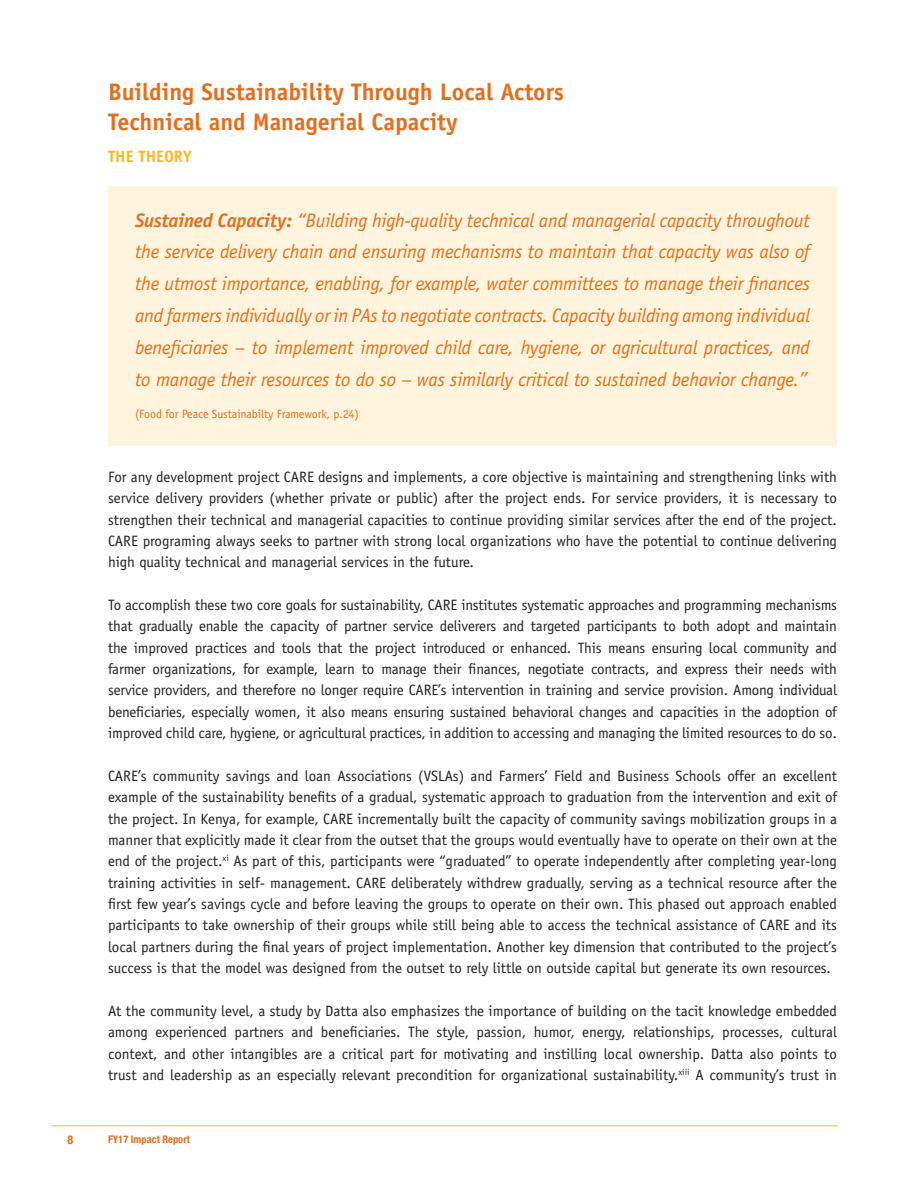
<style>
.page{position:relative;width:918px;height:1188px;background:#fff}
.page>*{position:absolute;margin:0;border:0;box-sizing:border-box;transform-origin:0 0}
.t1{font:700 24px/30.3px "Officina Sans";color:#e36f1e}
.t2{font:italic 19.5px/31.8px "Officina Sans";letter-spacing:-.01em;color:#e36f1e;text-align:justify}
.t3{font:700 16.5px "Officina Sans";color:#fdb924}
.t4{font:15px/21.3px "Officina Sans";color:#231f20;text-align:justify}
.t5{font:12px "Officina Sans";letter-spacing:-.01em;color:#e36f1e}
.t6{font:700 condensed 12px "Helvetica Neue";color:#e36f1e}
.t7{font:700 condensed 10.5px "Helvetica Neue";color:#e36f1e}
.s1{font-weight:700}
</style>
<div class="page">
<hr style="left:52px;top:1125px;width:786px;height:1px;background:#fdb924">
<div style="left:108px;top:187px;width:729px;height:259px;background:#fff4de"></div>
<h1 class="t1" style="left:108px;top:76px;width:457px">Building Sustainability Through Local Actors<br>Technical and Managerial Capacity</h1>
<p class="t3" style="left:108px;top:147px;width:85px">THE THEORY</p>
<p class="t2" style="left:135px;top:204px;width:677px"><span class="s1">Sustained Capacity:</span> “Building high-quality technical and managerial capacity throughout the service delivery chain and ensuring mechanisms to maintain that capacity was also of the utmost importance, enabling, for example, water committees to manage their finances and farmers individually or in PAs to negotiate contracts. Capacity building among individual beneficiaries – to implement improved child care, hygiene, or agricultural practices, and to manage their resources to do so – was similarly critical to sustained behavior change.”</p>
<p class="t5" style="left:135px;top:407px;width:225px">(Food for Peace Sustainabilty Framework, p.24)</p>
<p class="t4" style="left:108px;top:466px;width:731px">For any development project CARE designs and implements, a core objective is maintaining and strengthening links with service delivery providers (whether private or public) after the project ends. For service providers, it is necessary to strengthen their technical and managerial capacities to continue providing similar services after the end of the project.<br>CARE programing always seeks to partner with strong local organizations who have the potential to continue delivering high quality technical and managerial services in the future.</p>
<p class="t4" style="left:108px;top:594px;width:731px">To accomplish these two core goals for sustainability, CARE institutes systematic approaches and programming mechanisms that gradually enable the capacity of partner service deliverers and targeted participants to both adopt and maintain the improved practices and tools that the project introduced or enhanced. This means ensuring local community and farmer organizations, for example, learn to manage their finances, negotiate contracts, and express their needs with service providers, and therefore no longer require CARE’s intervention in training and service provision. Among individual beneficiaries, especially women, it also means ensuring sustained behavioral changes and capacities in the adoption of improved child care, hygiene, or agricultural practices, in addition to accessing and managing the limited resources to do so.</p>
<p class="t4" style="left:108px;top:765px;width:731px">CARE’s community savings and loan Associations (VSLAs) and Farmers’ Field and Business Schools offer an excellent example of the sustainability benefits of a gradual, systematic approach to graduation from the intervention and exit of the project. In Kenya, for example, CARE incrementally built the capacity of community savings mobilization groups in a manner that explicitly made it clear from the outset that the groups would eventually have to operate on their own at the end of the project.<sup>xi</sup> As part of this, participants were “graduated” to operate independently after completing year-long training activities in self- management. CARE deliberately withdrew gradually, serving as a technical resource after the first few year’s savings cycle and before leaving the groups to operate on their own. This phased out approach enabled participants to take ownership of their groups while still being able to access the technical assistance of CARE and its local partners during the final years of project implementation. Another key dimension that contributed to the project’s success is that the model was designed from the outset to rely little on outside capital but generate its own resources.</p>
<p class="t4" style="left:108px;top:1000px;width:731px">At the community level, a study by Datta also emphasizes the importance of building on the tacit knowledge embedded among experienced partners and beneficiaries. The style, passion, humor, energy, relationships, processes, cultural context, and other intangibles are a critical part for motivating and instilling local ownership. Datta also points to trust and leadership as an especially relevant precondition for organizational sustainability.<sup>xiii</sup> A community’s trust in</p>
<p class="t6" style="left:68px;top:1132px;width:7px">8</p>
<p class="t7" style="left:108px;top:1133px;width:83px">FY17 Impact Report</p>
</div>
